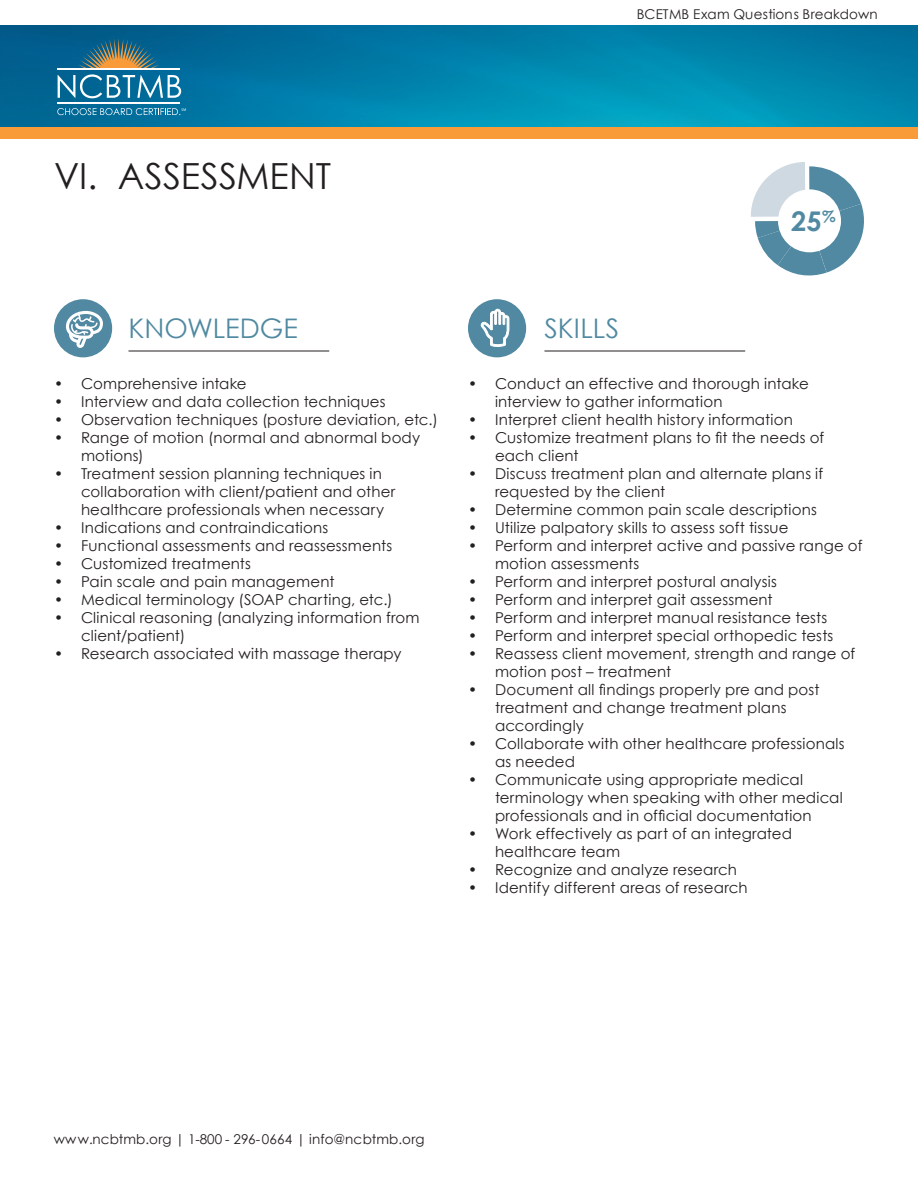
<style>
.page{position:relative;width:918px;height:1188px;background:#fff}
.page>*{position:absolute;margin:0;border:0;box-sizing:border-box;transform-origin:0 0}
.t1{font:36px "Century Gothic";letter-spacing:.005em;color:#231f20}
.t2{font:700 27.15px "Century Gothic";color:#5089a1}
.Subhead{font:27px "Century Gothic";color:#5089a1}
.t3{font:15px/18px "Century Gothic";letter-spacing:.01em;color:#231f20}
.t4{font:13.5px "Century Gothic";color:#231f20}
</style>
<div class="page">
<div style="left:468px;top:299px;width:58px;height:58px;background:#5089a1;border-radius:50%"></div>
<svg style="left:481px;top:308px;width:29px;height:39px"></svg>
<div style="left:54px;top:299px;width:58px;height:58px;background:#5089a1;border-radius:50%"></div>
<svg style="left:66px;top:311px;width:37px;height:37px"></svg>
<hr style="left:544px;top:351px;width:201px;height:1px;background:#231f20">
<hr style="left:129px;top:351px;width:200px;height:1px;background:#231f20">
<svg style="left:751px;top:162px;width:113px;height:114px"></svg>
<div style="left:778px;top:189px;width:63px;height:63px;background:#fff;border-radius:50%"></div>
<img style="left:0;top:26px;width:918px;height:101px">
<div style="left:0;top:127px;width:918px;height:11px;background:#f89b38"></div>
<svg style="left:58px;top:38px;width:123px;height:60px;background:#367a96"></svg>
<hr style="left:57px;top:103px;width:123px;height:1px;background:#fff">
<hr style="left:57px;top:68px;width:123px;height:2px;background:#fff">
<svg style="left:57px;top:108px;width:129px;height:7px"></svg>
<p class="t4" style="left:637px;top:6px;width:242px">BCETMB Exam Questions Breakdown</p>
<p class="t1" style="left:54px;top:154px;width:279px">VI. ASSESSMENT</p>
<p class="Subhead" style="left:129px;top:312px;width:171px">KNOWLEDGE</p>
<p class="Subhead" style="left:544px;top:312px;width:76px">SKILLS</p>
<h2 class="t2" style="left:791px;top:204px;width:46px">25<sup>%</sup></h2>
<p class="t3" style="left:54px;top:375px;width:194px">• Comprehensive intake</p>
<p class="t3" style="left:54px;top:393px;width:333px">• Interview and data collection techniques</p>
<p class="t3" style="left:54px;top:411px;width:385px">• Observation techniques (posture deviation, etc.)</p>
<p class="t3" style="left:81px;top:429px;width:341px;text-indent:-27px">• Range of motion (normal and abnormal body motions)</p>
<p class="t3" style="left:81px;top:465px;width:316px;text-indent:-27px">• Treatment session planning techniques in collaboration with client/patient and other healthcare professionals when necessary</p>
<p class="t3" style="left:54px;top:519px;width:276px">• Indications and contraindications</p>
<p class="t3" style="left:54px;top:537px;width:340px">• Functional assessments and reassessments</p>
<p class="t3" style="left:54px;top:555px;width:199px">• Customized treatments</p>
<p class="t3" style="left:54px;top:573px;width:282px">• Pain scale and pain management</p>
<p class="t3" style="left:54px;top:591px;width:340px">• Medical terminology (SOAP charting, etc.)</p>
<p class="t3" style="left:81px;top:609px;width:340px;text-indent:-27px">• Clinical reasoning (analyzing information from client/patient)</p>
<p class="t3" style="left:54px;top:645px;width:349px">• Research associated with massage therapy</p>
<p class="t3" style="left:495px;top:375px;width:315px;text-indent:-27px">• Conduct an effective and thorough intake interview to gather information</p>
<p class="t3" style="left:468px;top:411px;width:326px">• Interpret client health history information</p>
<p class="t3" style="left:495px;top:429px;width:331px;text-indent:-27px">• Customize treatment plans to fit the needs of each client</p>
<p class="t3" style="left:495px;top:465px;width:330px;text-indent:-27px">• Discuss treatment plan and alternate plans if requested by the client</p>
<p class="t3" style="left:468px;top:501px;width:350px">• Determine common pain scale descriptions</p>
<p class="t3" style="left:468px;top:519px;width:322px">• Utilize palpatory skills to assess soft tissue</p>
<p class="t3" style="left:495px;top:537px;width:369px;text-indent:-27px">• Perform and interpret active and passive range of motion assessments</p>
<p class="t3" style="left:468px;top:573px;width:310px">• Perform and interpret postural analysis</p>
<p class="t3" style="left:468px;top:591px;width:306px">• Perform and interpret gait assessment</p>
<p class="t3" style="left:468px;top:609px;width:361px">• Perform and interpret manual resistance tests</p>
<p class="t3" style="left:468px;top:627px;width:367px">• Perform and interpret special orthopedic tests</p>
<p class="t3" style="left:495px;top:645px;width:362px;text-indent:-27px">• Reassess client movement, strength and range of motion post – treatment</p>
<p class="t3" style="left:495px;top:681px;width:326px;text-indent:-27px">• Document all findings properly pre and post treatment and change treatment plans accordingly</p>
<p class="t3" style="left:495px;top:735px;width:351px;text-indent:-27px">• Collaborate with other healthcare professionals as needed</p>
<p class="t3" style="left:495px;top:771px;width:349px;text-indent:-27px">• Communicate using appropriate medical terminology when speaking with other medical professionals and in official documentation</p>
<p class="t3" style="left:495px;top:825px;width:298px;text-indent:-27px">• Work effectively as part of an integrated healthcare team</p>
<p class="t3" style="left:468px;top:861px;width:271px">• Recognize and analyze research</p>
<p class="t3" style="left:468px;top:879px;width:281px">• Identify different areas of research</p>
<p class="t4" style="left:54px;top:1131px;width:372px">www.ncbtmb.org | 1-800 - 296-0664 | info@ncbtmb.org</p>
</div>
